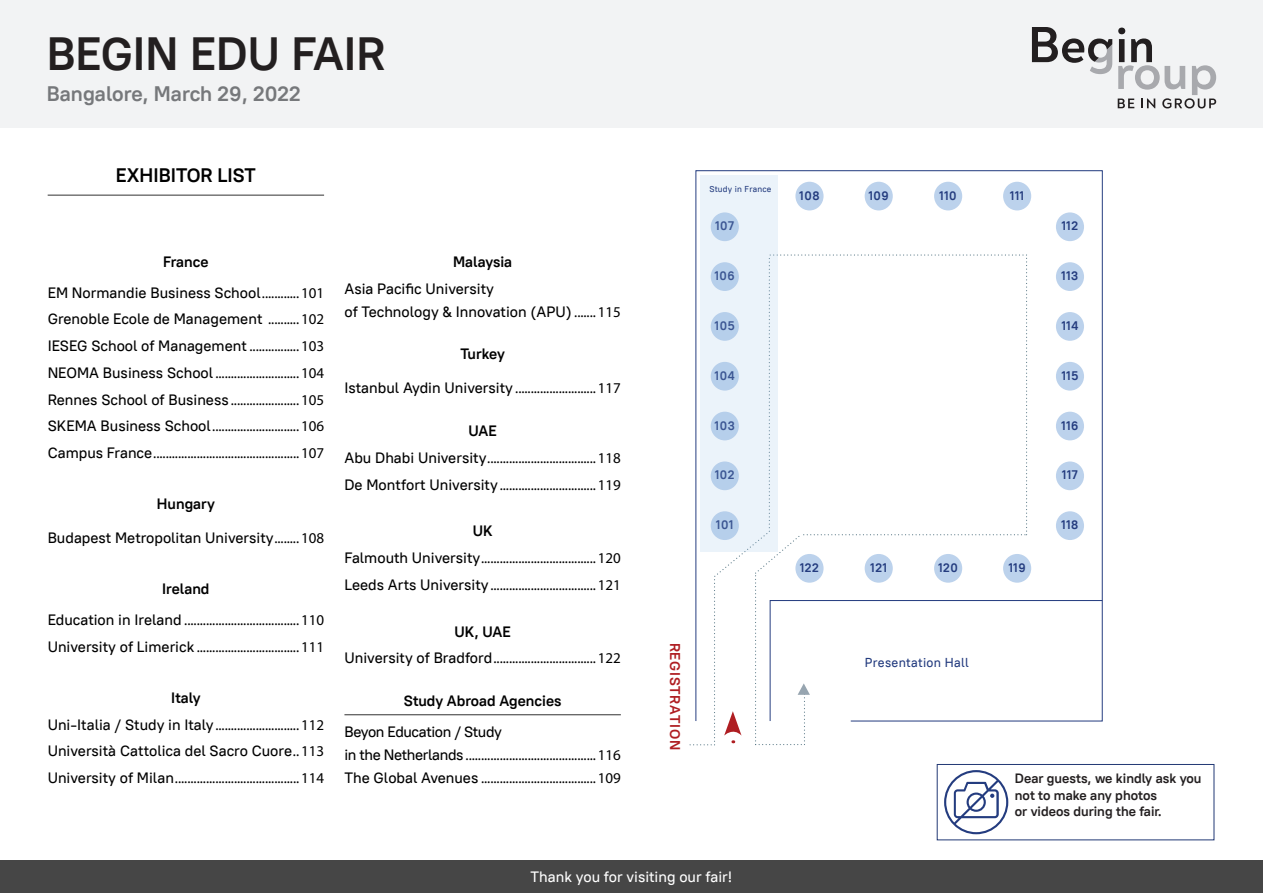
<style>
.page{position:relative;width:1263px;height:893px;background:#fff}
.page>*{position:absolute;margin:0;border:0;box-sizing:border-box;transform-origin:0 0}
.t1{font:700 46.5px "PT Root UI";color:#231f20}
.t2{font:700 21px "PT Root UI";color:#76787b}
.ZAG_1{font:700 19.5px "PT Root UI";color:#000}
._1{font:15px/22.5px "Myriad Pro";color:#000}
._1-2{font:500 15px/22.5px "PT Root UI";color:#000}
.ZAG_2{font:700 15px "PT Root UI";color:#000}
.t3{font:500 15px "PT Root UI";color:#fff}
._1-3{font:700 15px "PT Root UI";color:#000}
.t4{font:700 14.1px "PT Root UI";letter-spacing:.05em;color:#af1e22}
.t5{font:700 13.5px/16.2px "PT Root UI";color:#231f20}
.t6{font:500 12.9px "PT Root UI";letter-spacing:.025em;color:#243c7f}
.t7{font:700 12.45px "PT Root UI";letter-spacing:.05em;color:#243c7f}
.t8{font:500 8.55px "PT Root UI";letter-spacing:.025em;color:#243c7f}
.s1{font-family:"Myriad Pro";font-weight:400}
.s2{font-family:"PT Root UI";font-weight:500}
</style>
<div class="page">
<div style="left:0;top:0;width:1263px;height:128px;background:#f2f3f4"></div>
<svg style="left:1118px;top:28px;width:98px;height:80px"></svg>
<svg style="left:1032px;top:27px;width:80px;height:47px"></svg>
<div style="left:0;top:860px;width:1263px;height:33px;background:#464646"></div>
<svg style="left:695px;top:170px;width:408px;height:84px"></svg>
<svg style="left:690px;top:254px;width:413px;height:492px"></svg>
<div style="left:795px;top:554px;width:28px;height:29px;background:#bcd2ec;border-radius:50%"></div>
<div style="left:865px;top:554px;width:28px;height:29px;background:#bcd2ec;border-radius:50%"></div>
<div style="left:934px;top:554px;width:28px;height:29px;background:#bcd2ec;border-radius:50%"></div>
<div style="left:1003px;top:554px;width:28px;height:29px;background:#bcd2ec;border-radius:50%"></div>
<div style="left:1056px;top:511px;width:28px;height:29px;background:#bcd2ec;border-radius:50%"></div>
<div style="left:1056px;top:461px;width:28px;height:29px;background:#bcd2ec;border-radius:50%"></div>
<div style="left:1056px;top:362px;width:28px;height:29px;background:#bcd2ec;border-radius:50%"></div>
<div style="left:1056px;top:312px;width:28px;height:29px;background:#bcd2ec;border-radius:50%"></div>
<div style="left:1056px;top:262px;width:28px;height:29px;background:#bcd2ec;border-radius:50%"></div>
<div style="left:1056px;top:412px;width:28px;height:28px;background:#bcd2ec;border-radius:50%"></div>
<div style="left:1056px;top:212px;width:28px;height:29px;background:#bcd2ec;border-radius:50%"></div>
<div style="left:795px;top:182px;width:28px;height:28px;background:#bcd2ec;border-radius:50%"></div>
<div style="left:865px;top:182px;width:28px;height:28px;background:#bcd2ec;border-radius:50%"></div>
<div style="left:934px;top:182px;width:28px;height:28px;background:#bcd2ec;border-radius:50%"></div>
<div style="left:1003px;top:182px;width:28px;height:28px;background:#bcd2ec;border-radius:50%"></div>
<svg style="left:700px;top:175px;width:78px;height:376px;background:#e2edf7"></svg>
<div style="left:937px;top:764px;width:277px;height:76px;border:1px solid #223975"></div>
<svg style="left:944px;top:770px;width:64px;height:64px"></svg>
<hr style="left:48px;top:195px;width:276px;height:1px;background:#323232">
<hr style="left:344px;top:714px;width:277px;height:1px;background:#323232">
<h1 class="t1" style="left:47px;top:24px;width:340px">BEGIN EDU FAIR</h1>
<h2 class="t2" style="left:47px;top:80px;width:255px">Bangalore, March 29, 2022</h2>
<p class="ZAG_1" style="left:116px;top:162px;width:141px">EXHIBITOR LIST</p>
<p class="ZAG_2" style="left:163px;top:252px;width:47px">France</p>
<p class="_1-2" style="left:48px;top:281px;width:278px">EM Normandie Business School<span class="s1">............101</span></p>
<p class="_1-2" style="left:48px;top:308px;width:278px">Grenoble Ecole de Management <span class="s1">..........102</span></p>
<p class="_1-2" style="left:48px;top:334px;width:278px">IESEG School of Management <span class="s1">................103</span></p>
<p class="_1" style="left:48px;top:361px;width:278px"><span class="s2">NEOMA Business School</span>...........................104</p>
<p class="_1" style="left:48px;top:388px;width:278px"><span class="s2">Rennes School of Business</span> ......................105</p>
<p class="_1" style="left:48px;top:415px;width:278px"><span class="s2">SKEMA Business School</span>............................106</p>
<p class="_1" style="left:48px;top:442px;width:278px"><span class="s2">Campus France</span>...............................................107</p>
<p class="ZAG_2" style="left:157px;top:494px;width:59px">Hungary</p>
<p class="_1-2" style="left:48px;top:526px;width:278px">Budapest Metropolitan University<span class="s1">........108</span></p>
<p class="ZAG_2" style="left:162px;top:579px;width:49px">Ireland</p>
<p class="_1" style="left:48px;top:609px;width:278px"><span class="s2">Education in Ireland</span> .....................................110</p>
<p class="_1" style="left:48px;top:635px;width:278px"><span class="s2">University of Limerick</span> .................................111</p>
<p class="ZAG_2" style="left:171px;top:688px;width:31px">Italy</p>
<p class="_1" style="left:48px;top:713px;width:278px"><span class="s2">Uni-Italia / Study in Italy</span>...........................112</p>
<p class="_1-2" style="left:48px;top:740px;width:278px">Università Cattolica del Sacro Cuore<span class="s1">..113</span></p>
<p class="_1" style="left:48px;top:767px;width:278px"><span class="s2">University of Milan</span>........................................114</p>
<p class="ZAG_2" style="left:453px;top:252px;width:61px">Malaysia</p>
<p class="_1-2" style="left:344px;top:277px;width:278px">Asia Pacific University<br>of Technology &amp; Innovation (APU) <span class="s1">.......115</span></p>
<p class="ZAG_2" style="left:460px;top:344px;width:46px">Turkey</p>
<p class="_1" style="left:344px;top:376px;width:278px"><span class="s2">Istanbul Aydin University</span> ..........................117</p>
<p class="ZAG_2" style="left:468px;top:421px;width:30px">UAE</p>
<p class="_1" style="left:344px;top:446px;width:278px"><span class="s2">Abu Dhabi University</span>...................................118</p>
<p class="_1" style="left:344px;top:473px;width:278px"><span class="s2">De Montfort University</span>...............................119</p>
<p class="ZAG_2" style="left:473px;top:522px;width:21px">UK</p>
<p class="_1" style="left:344px;top:547px;width:278px"><span class="s2">Falmouth University</span>.....................................120</p>
<p class="_1" style="left:344px;top:573px;width:278px"><span class="s2">Leeds Arts University</span>..................................121</p>
<p class="ZAG_2" style="left:454px;top:622px;width:58px">UK, UAE</p>
<p class="_1" style="left:344px;top:647px;width:278px"><span class="s2">University of Bradford</span>.................................122</p>
<p class="_1-3" style="left:404px;top:691px;width:159px">Study Abroad Agencies</p>
<p class="_1" style="left:344px;top:720px;width:278px"><span class="s2">Beyon Education / Study<br>in the Netherlands</span> ..........................................116</p>
<p class="_1" style="left:344px;top:766px;width:278px"><span class="s2">The Global Avenues</span> .....................................109</p>
<p class="t8" style="left:709px;top:183px;width:64px">Study in France</p>
<p class="t7" style="left:715px;top:218px;width:20px">107</p>
<p class="t7" style="left:715px;top:268px;width:22px">106</p>
<p class="t7" style="left:715px;top:318px;width:21px">105</p>
<p class="t7" style="left:715px;top:367px;width:21px">104</p>
<p class="t7" style="left:715px;top:417px;width:21px">103</p>
<p class="t7" style="left:715px;top:467px;width:21px">102</p>
<p class="t7" style="left:716px;top:517px;width:19px">101</p>
<p class="t4" style="left:684px;top:643px;width:109px;rotate:90deg">REGISTRATION</p>
<p class="t3" style="left:531px;top:867px;width:203px">Thank you for visiting our fair!</p>
<p class="t7" style="left:799px;top:187px;width:22px">108</p>
<p class="t7" style="left:869px;top:187px;width:22px">109</p>
<p class="t7" style="left:939px;top:187px;width:19px">110</p>
<p class="t7" style="left:1010px;top:187px;width:15px">111</p>
<p class="t7" style="left:800px;top:559px;width:20px">122</p>
<p class="t7" style="left:870px;top:559px;width:18px">121</p>
<p class="t7" style="left:938px;top:559px;width:21px">120</p>
<p class="t7" style="left:1009px;top:559px;width:18px">119</p>
<p class="t6" style="left:865px;top:654px;width:106px">Presentation Hall</p>
<p class="t7" style="left:1062px;top:218px;width:18px">112</p>
<p class="t7" style="left:1061px;top:268px;width:18px">113</p>
<p class="t7" style="left:1062px;top:318px;width:18px">114</p>
<p class="t7" style="left:1062px;top:367px;width:18px">115</p>
<p class="t7" style="left:1061px;top:417px;width:18px">116</p>
<p class="t7" style="left:1062px;top:467px;width:17px">117</p>
<p class="t7" style="left:1061px;top:517px;width:18px">118</p>
<p class="t5" style="left:1015px;top:770px;width:188px">Dear guests, we kindly ask you not to make any photos</p>
<p class="t5" style="left:1015px;top:803px;width:149px">or videos during the fair.</p>
</div>
